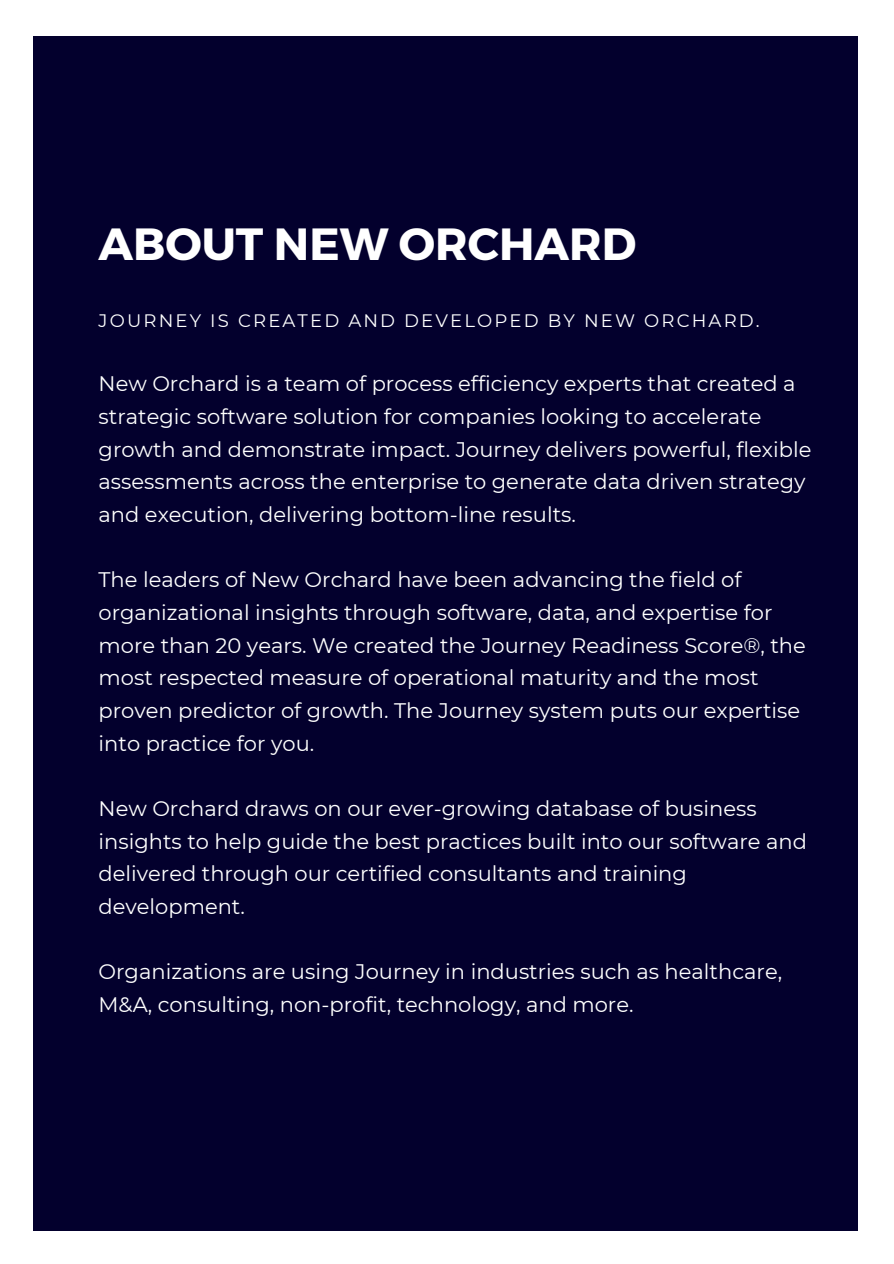
<style>
.page{position:relative;width:894px;height:1264px;background:#fff}
.page>*{position:absolute;margin:0;border:0;box-sizing:border-box;transform-origin:0 0}
.t1{font:700 45px "Montserrat";color:#fff}
.t2{font:21px/32.7px "Montserrat";color:#fff}
.t3{font:18px "Montserrat";letter-spacing:.12em;color:#fff}
</style>
<div class="page">
<div style="left:33px;top:37px;width:825px;height:1193px;background:#03002d"></div>
<p class="t1" style="left:98px;top:215px;width:539px">ABOUT NEW ORCHARD</p>
<p class="t3" style="left:98px;top:310px;width:662px">JOURNEY IS CREATED AND DEVELOPED BY NEW ORCHARD.</p>
<p class="t2" style="left:98px;top:367px;width:714px">New Orchard is a team of process efficiency experts that created a strategic software solution for companies looking to accelerate growth and demonstrate impact. Journey delivers powerful, flexible assessments across the enterprise to generate data driven strategy and execution, delivering bottom-line results.</p>
<p class="t2" style="left:98px;top:563px;width:708px">The leaders of New Orchard have been advancing the field of organizational insights through software, data, and expertise for more than 20 years. We created the Journey Readiness Score®, the most respected measure of operational maturity and the most proven predictor of growth. The Journey system puts our expertise into practice for you.</p>
<p class="t2" style="left:98px;top:792px;width:709px">New Orchard draws on our ever-growing database of business insights to help guide the best practices built into our software and delivered through our certified consultants and training development.</p>
<p class="t2" style="left:98px;top:955px;width:685px">Organizations are using Journey in industries such as healthcare,<br>M&amp;A, consulting, non-profit, technology, and more.</p>
</div>
